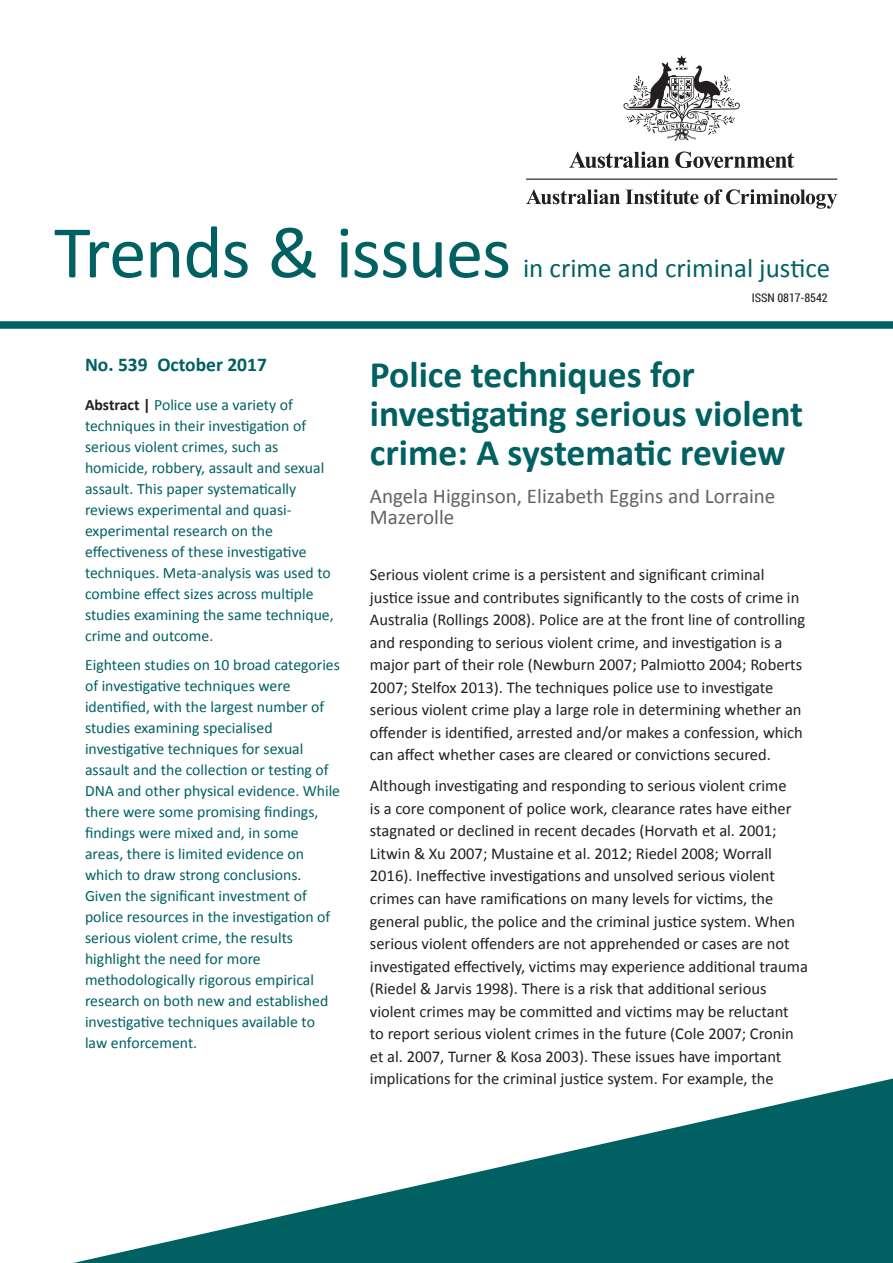
<style>
.page{position:relative;width:893px;height:1263px;background:#fff}
.page>*{position:absolute;margin:0;border:0;box-sizing:border-box;transform-origin:0 0}
.t1{font:75px "Calibri";letter-spacing:-.02em;color:#006062}
.t2{font:700 37.5px/39px "Calibri";color:#006062}
.t3{font:27px "Calibri";color:#006062}
.t4{font:21px/21px "Calibri";color:#636366}
.t5{font:700 19.5px "Calibri";color:#006062}
.t6{font:16.5px/22.5px "Calibri";color:#231f20}
.t7{font:15.75px/21px "Calibri";color:#006062}
.t8{font:12px "Roboto Condensed";color:#231f20}
.s1{font-weight:700;color:#231f20}
</style>
<div class="page">
<div style="left:0;top:321px;width:893px;height:8px;background:#006062"></div>
<svg style="left:73px;top:1078px;width:820px;height:185px"></svg>
<svg style="left:569px;top:152px;width:100px;height:16px"></svg>
<svg style="left:675px;top:152px;width:119px;height:16px"></svg>
<svg style="left:623px;top:55px;width:117px;height:86px"></svg>
<hr style="left:526px;top:179px;width:311px;height:1px;background:#231f20">
<svg style="left:526px;top:189px;width:172px;height:15px"></svg>
<svg style="left:704px;top:189px;width:133px;height:20px"></svg>
<h1 class="t1" style="left:54px;top:205px;width:459px">Trends &amp; issues</h1>
<h3 class="t3" style="left:523px;top:251px;width:309px">in crime and criminal justice</h3>
<p class="t8" style="left:752px;top:289px;width:78px">ISSN 0817-8542</p>
<p class="t5" style="left:85px;top:352px;width:183px">No. 539 October 2017</p>
<p class="t7" style="left:85px;top:394px;width:250px"><span class="s1">Abstract |</span> Police use a variety of techniques in their investigation of serious violent crimes, such as homicide, robbery, assault and sexual assault. This paper systematically reviews experimental and quasi&shy;experimental research on the effectiveness of these investigative techniques. Meta-analysis was used to combine effect sizes across multiple studies examining the same technique, crime and outcome.</p>
<p class="t7" style="left:85px;top:655px;width:257px">Eighteen studies on 10 broad categories of investigative techniques were identified, with the largest number of studies examining specialised investigative techniques for sexual assault and the collection or testing of DNA and other physical evidence. While there were some promising findings, findings were mixed and, in some areas, there is limited evidence on which to draw strong conclusions.<br>Given the significant investment of police resources in the investigation of serious violent crime, the results highlight the need for more methodologically rigorous empirical research on both new and established investigative techniques available to law enforcement.</p>
<h2 class="t2" style="left:370px;top:355px;width:435px">Police techniques for investigating serious violent crime: A systematic review</h2>
<p class="t4" style="left:370px;top:485px;width:407px">Angela Higginson, Elizabeth Eggins and Lorraine<br>Mazerolle</p>
<p class="t6" style="left:370px;top:564px;width:437px">Serious violent crime is a persistent and significant criminal justice issue and contributes significantly to the costs of crime in Australia (Rollings 2008). Police are at the front line of controlling and responding to serious violent crime, and investigation is a major part of their role (Newburn 2007; Palmiotto 2004; Roberts 2007; Stelfox 2013). The techniques police use to investigate serious violent crime play a large role in determining whether an offender is identified, arrested and/or makes a confession, which can affect whether cases are cleared or convictions secured.</p>
<p class="t6" style="left:370px;top:775px;width:439px">Although investigating and responding to serious violent crime<br>is a core component of police work, clearance rates have either stagnated or declined in recent decades (Horvath et al. 2001; Litwin &amp; Xu 2007; Mustaine et al. 2012; Riedel 2008; Worrall 2016). Ineffective investigations and unsolved serious violent crimes can have ramifications on many levels for victims, the general public, the police and the criminal justice system. When serious violent offenders are not apprehended or cases are not investigated effectively, victims may experience additional trauma (Riedel &amp; Jarvis 1998). There is a risk that additional serious violent crimes may be committed and victims may be reluctant<br>to report serious violent crimes in the future (Cole 2007; Cronin et al. 2007, Turner &amp; Kosa 2003). These issues have important implications for the criminal justice system. For example, the</p>
</div>
